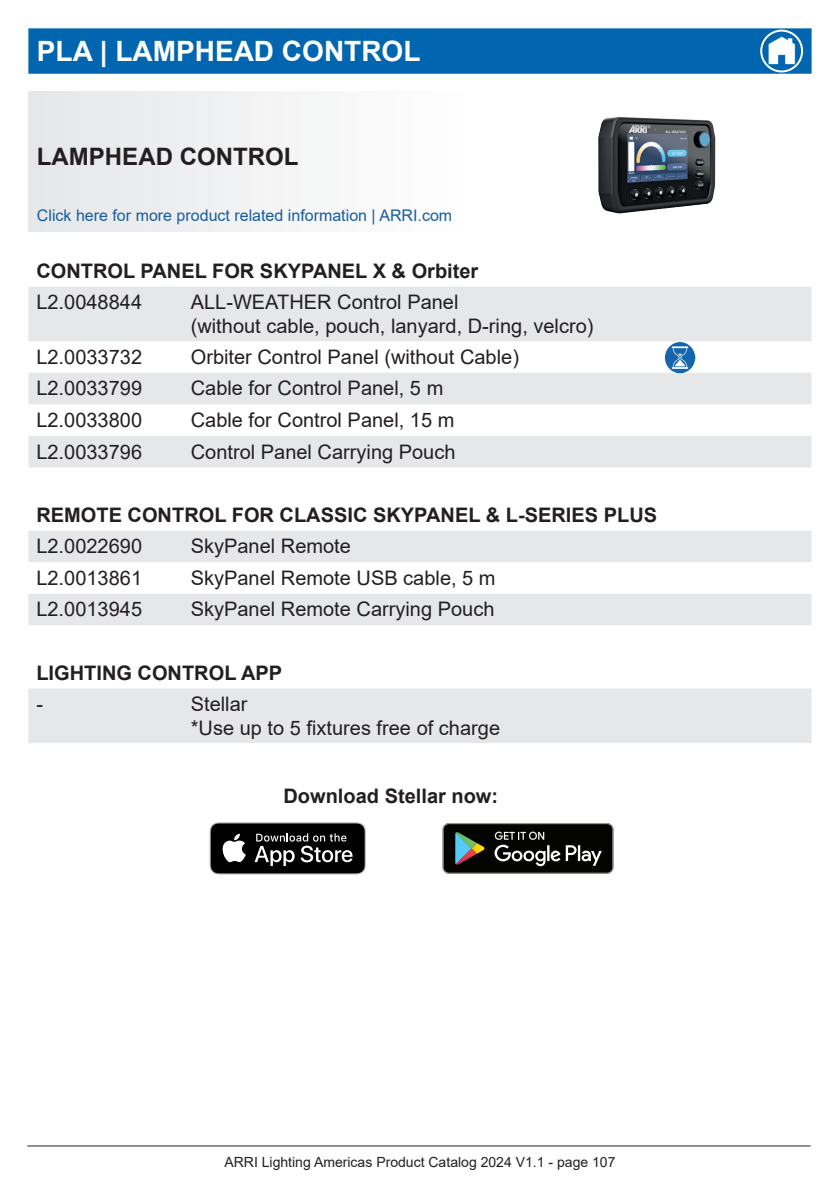
<style>
.page{position:relative;width:840px;height:1191px;background:#fff}
.page>*{position:absolute;margin:0;border:0;box-sizing:border-box;transform-origin:0 0}
.t1{font:700 28px "Arial";color:#fff}
.t2{font:700 24px "Arial";color:#231f20}
.t3{font:20px/24px "Arial";color:#231f20}
.t4{font:700 20px "Arial";color:#231f20}
.t5{font:16px "Arial";color:#175d9e}
.t6{font:14px "Arial";color:#231f20}
</style>
<div class="page">
<div style="left:28px;top:28px;width:783px;height:46px;background:#0166af;border:2px solid #0166af"></div>
<hr style="left:27px;top:1145px;width:783px;height:1px;background:#231f20">
<div style="left:759px;top:30px;width:43px;height:42px;border:2px solid #fff;border-radius:50%"></div>
<svg style="left:28px;top:287px;width:783px;height:456px;fill:#e6e7e9"></svg>
<img style="left:663px;top:342px;width:32px;height:31px">
<svg style="left:209px;top:822px;width:156px;height:52px;background:#323232"></svg>
<svg style="left:442px;top:823px;width:171px;height:50px;background:#2a2d2a"></svg>
<div style="left:28px;top:91px;width:783px;height:140px;background:linear-gradient(to bottom,#f5f5f6,#f5f5f6)"></div>
<img style="left:544px;top:91px;width:233px;height:139px">
<img style="left:759px;top:32px;width:53px;height:36px">
<h1 class="t1" style="left:37px;top:32px;width:385px">PLA | LAMPHEAD CONTROL</h1>
<p class="t2" style="left:37px;top:140px;width:263px">LAMPHEAD CONTROL</p>
<p class="t5" style="left:37px;top:204px;width:416px">Click here for more product related information | ARRI.com</p>
<p class="t4" style="left:36px;top:256px;width:443px">CONTROL PANEL FOR SKYPANEL X &amp; Orbiter</p>
<p class="t3" style="left:36px;top:290px;width:107px">L2.0048844</p>
<p class="t3" style="left:191px;top:290px;width:404px">ALL-WEATHER Control Panel<br>(without cable, pouch, lanyard, D-ring, velcro)</p>
<p class="t3" style="left:36px;top:345px;width:107px">L2.0033732</p>
<p class="t3" style="left:191px;top:345px;width:329px">Orbiter Control Panel (without Cable)</p>
<p class="t3" style="left:36px;top:376px;width:107px">L2.0033799</p>
<p class="t3" style="left:191px;top:376px;width:254px">Cable for Control Panel, 5 m</p>
<p class="t3" style="left:36px;top:408px;width:107px">L2.0033800</p>
<p class="t3" style="left:191px;top:408px;width:265px">Cable for Control Panel, 15 m</p>
<p class="t3" style="left:36px;top:439px;width:107px">L2.0033796</p>
<p class="t3" style="left:191px;top:439px;width:266px">Control Panel Carrying Pouch</p>
<p class="t4" style="left:36px;top:500px;width:622px">REMOTE CONTROL FOR CLASSIC SKYPANEL &amp; L-SERIES PLUS</p>
<p class="t3" style="left:36px;top:534px;width:107px">L2.0022690</p>
<p class="t3" style="left:191px;top:534px;width:162px">SkyPanel Remote</p>
<p class="t3" style="left:36px;top:565px;width:107px">L2.0013861</p>
<p class="t3" style="left:191px;top:565px;width:306px">SkyPanel Remote USB cable, 5 m</p>
<p class="t3" style="left:36px;top:597px;width:107px">L2.0013945</p>
<p class="t3" style="left:191px;top:597px;width:305px">SkyPanel Remote Carrying Pouch</p>
<p class="t4" style="left:36px;top:658px;width:247px">LIGHTING CONTROL APP</p>
<p class="t3" style="left:36px;top:692px;width:8px">-</p>
<p class="t3" style="left:191px;top:692px;width:311px">Stellar<br>*Use up to 5 fixtures free of charge</p>
<p class="t4" style="left:283px;top:781px;width:216px">Download Stellar now:</p>
<p class="t6" style="left:224px;top:1152px;width:392px">ARRI Lighting Americas Product Catalog 2024 V1.1 - page 107</p>
</div>
